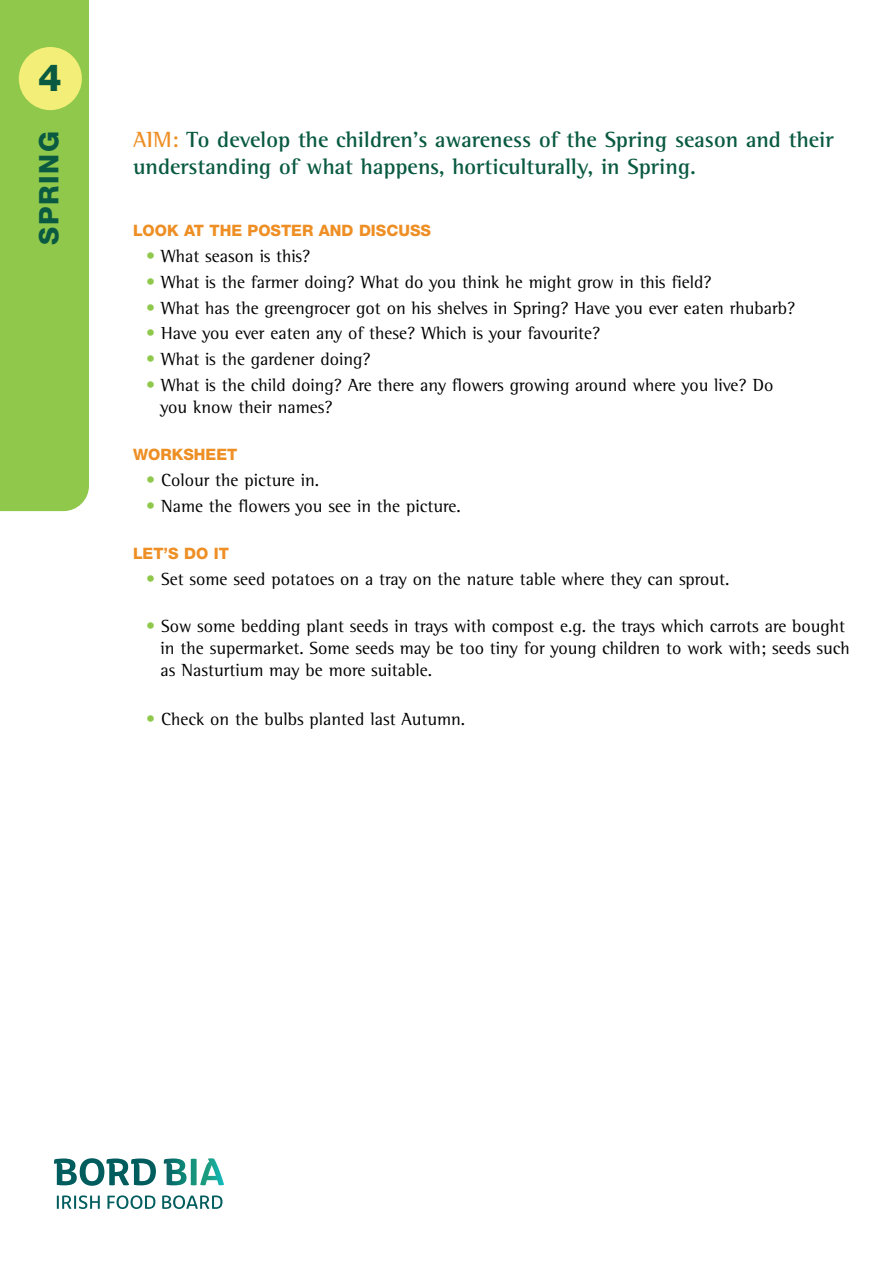
<style>
.page{position:relative;width:893px;height:1263px;background:#fff}
.page>*{position:absolute;margin:0;border:0;box-sizing:border-box;transform-origin:0 0}
.t1{font:800 37.5px "Helvetica Neue";color:#095a41}
.t2{font:800 27px "Helvetica Neue";letter-spacing:.065em;color:#095a41}
.t3{font:700 22.5px/27px "Rotis Semi Serif";color:#095a41}
.t4{font:18px/21.6px "Rotis Semi Serif";color:#000001}
.t5{font:800 15.75px "Helvetica Neue";color:#ee8f25}
.s1{color:#ee8f25}
.s2{color:#90c84c}
</style>
<div class="page">
<svg style="left:0;top:0;width:89px;height:512px;background:#97ca4f"></svg>
<svg style="left:164px;top:1158px;width:60px;height:27px"></svg>
<svg style="left:54px;top:1158px;width:102px;height:51px"></svg>
<svg style="left:162px;top:1195px;width:60px;height:14px"></svg>
<h1 class="t1" style="left:38px;top:56px;width:25px">4</h1>
<h2 class="t2" style="left:33px;top:245px;width:115px;rotate:-90deg">SPRING</h2>
<p class="t3" style="left:133px;top:125px;width:702px"><span class="s1">AIM:</span> To develop the children’s awareness of the Spring season and their understanding of what happens, horticulturally, in Spring.</p>
<p class="t5" style="left:133px;top:221px;width:300px">LOOK AT THE POSTER AND DISCUSS</p>
<p class="t4" style="left:146px;top:245px;width:166px"><span class="s2">•</span> What season is this?</p>
<p class="t4" style="left:146px;top:271px;width:567px"><span class="s2">•</span> What is the farmer doing? What do you think he might grow in this field?</p>
<p class="t4" style="left:146px;top:297px;width:651px"><span class="s2">•</span> What has the greengrocer got on his shelves in Spring? Have you ever eaten rhubarb?</p>
<p class="t4" style="left:146px;top:323px;width:456px"><span class="s2">•</span> Have you ever eaten any of these? Which is your favourite?</p>
<p class="t4" style="left:146px;top:348px;width:226px"><span class="s2">•</span> What is the gardener doing?</p>
<p class="t4" style="left:161px;top:374px;width:614px;text-indent:-14px"><span class="s2">•</span> What is the child doing? Are there any flowers growing around where you live? Do you know their names?</p>
<p class="t5" style="left:133px;top:445px;width:106px">WORKSHEET</p>
<p class="t4" style="left:146px;top:469px;width:174px"><span class="s2">•</span> Colour the picture in.</p>
<p class="t4" style="left:146px;top:495px;width:316px"><span class="s2">•</span> Name the flowers you see in the picture.</p>
<p class="t5" style="left:133px;top:544px;width:97px">LET’S DO IT</p>
<p class="t4" style="left:146px;top:568px;width:585px"><span class="s2">•</span> Set some seed potatoes on a tray on the nature table where they can sprout.</p>
<p class="t4" style="left:161px;top:616px;width:691px;text-indent:-14px"><span class="s2">•</span> Sow some bedding plant seeds in trays with compost e.g. the trays which carrots are bought in the supermarket. Some seeds may be too tiny for young children to work with; seeds such as Nasturtium may be more suitable.</p>
<p class="t4" style="left:146px;top:708px;width:321px"><span class="s2">•</span> Check on the bulbs planted last Autumn.</p>
</div>
